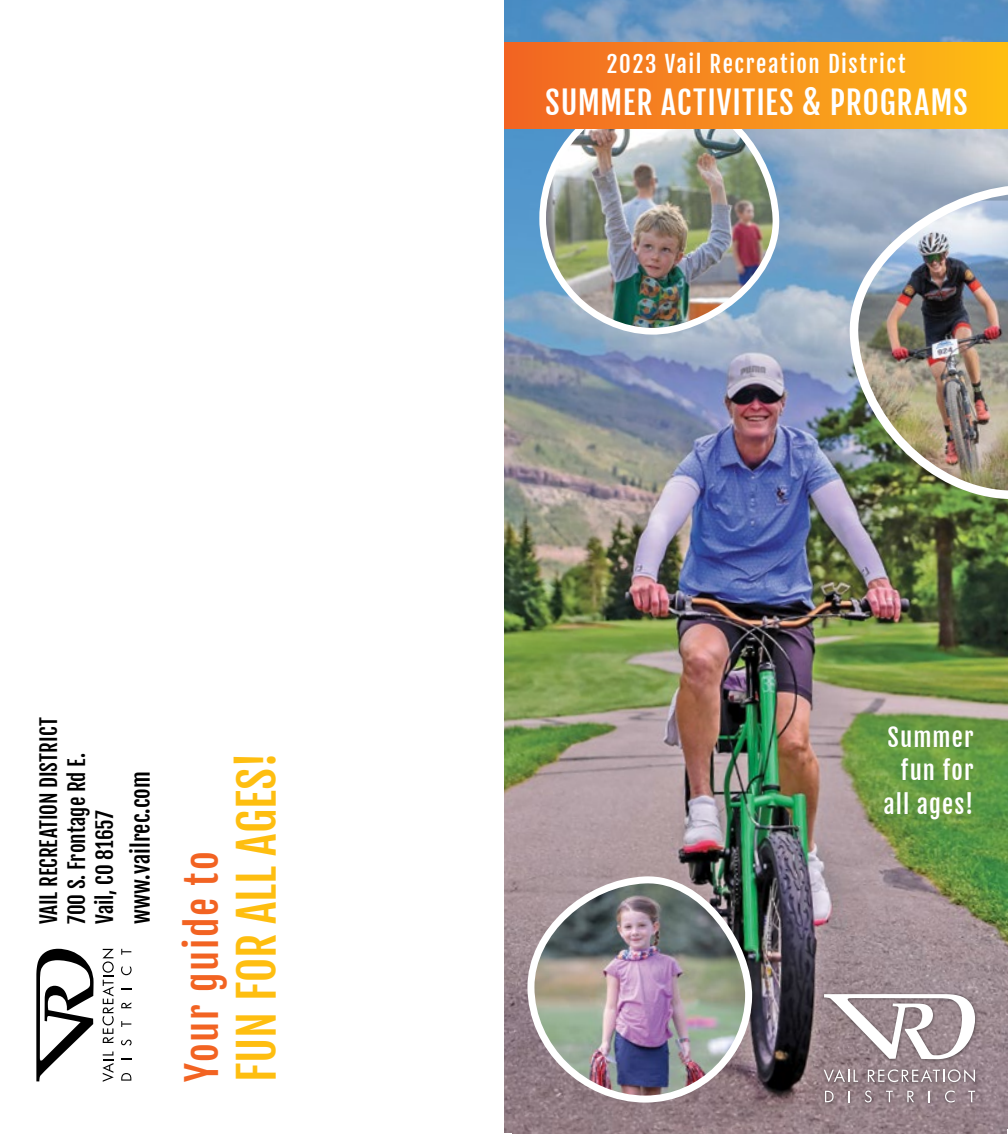
<style>
.page{position:relative;width:1008px;height:1134px;background:#fff}
.page>*{position:absolute;margin:0;border:0;box-sizing:border-box;transform-origin:0 0}
.t1{font:47.25px "Fjalla One";color:#febe10}
.t2{font:40.25px "Fjalla One";letter-spacing:.04em;color:#f26322}
.t3{font:31.5px "Fjalla One";letter-spacing:.03em;color:#fff}
.t4{font:24.5px/33.2px "Fjalla One";letter-spacing:.045em;color:#fff;text-align:right}
.t5{font:22.75px "Fjalla One";letter-spacing:.07em;color:#fff}
.t6{font:22.75px "Fjalla One";color:#000}
.t7{font:21px/28px "Fjalla One";color:#000}
</style>
<div class="page">
<img style="left:504px;top:0;width:504px;height:1134px">
<svg style="left:102px;top:1051px;width:12px;height:31px"></svg>
<svg style="left:102px;top:949px;width:12px;height:94px"></svg>
<svg style="left:121px;top:1073px;width:10px;height:8px"></svg>
<svg style="left:121px;top:1040px;width:11px;height:6px"></svg>
<svg style="left:121px;top:1021px;width:10px;height:6px"></svg>
<svg style="left:121px;top:1002px;width:10px;height:6px"></svg>
<svg style="left:121px;top:967px;width:11px;height:8px"></svg>
<svg style="left:121px;top:949px;width:10px;height:6px"></svg>
<svg style="left:36px;top:949px;width:58px;height:132px"></svg>
<div style="left:821px;top:991px;width:158px;height:115px;background:#000;opacity:.45"></div>
<svg style="left:824px;top:1069px;width:34px;height:13px"></svg>
<svg style="left:868px;top:1069px;width:107px;height:13px"></svg>
<svg style="left:825px;top:1091px;width:9px;height:11px"></svg>
<svg style="left:865px;top:1091px;width:7px;height:11px"></svg>
<svg style="left:886px;top:1091px;width:7px;height:11px"></svg>
<svg style="left:907px;top:1091px;width:7px;height:11px"></svg>
<svg style="left:945px;top:1091px;width:10px;height:11px"></svg>
<svg style="left:968px;top:1091px;width:7px;height:11px"></svg>
<svg style="left:824px;top:994px;width:151px;height:65px"></svg>
<svg style="left:524px;top:870px;width:19px;height:236px;background:#a99a9d"></svg>
<img style="left:543px;top:129px;width:242px;height:1005px">
<div style="left:504px;top:43px;width:504px;height:86px;background:linear-gradient(to right,#f16424,#febe15)"></div>
<img style="left:845px;top:179px;width:163px;height:324px">
<p class="t7" style="left:35px;top:924px;width:208px;rotate:-90deg">VAIL RECREATION DISTRICT<br>700 S. Frontage Rd E.<br>Vail, CO 81657</p>
<p class="t6" style="left:127px;top:924px;width:155px;rotate:-90deg">www.vailrec.com</p>
<h1 class="t1" style="left:228px;top:1082px;width:331px;rotate:-90deg">FUN FOR ALL AGES!</h1>
<h2 class="t2" style="left:178px;top:1082px;width:232px;rotate:-90deg">Your guide to</h2>
<p class="t5" style="left:607px;top:50px;width:300px">2023 Vail Recreation District</p>
<h3 class="t3" style="left:545px;top:83px;width:424px">SUMMER ACTIVITIES &amp; PROGRAMS</h3>
<p class="t4" style="left:884px;top:721px;width:91px">Summer fun for all ages!</p>
</div>
